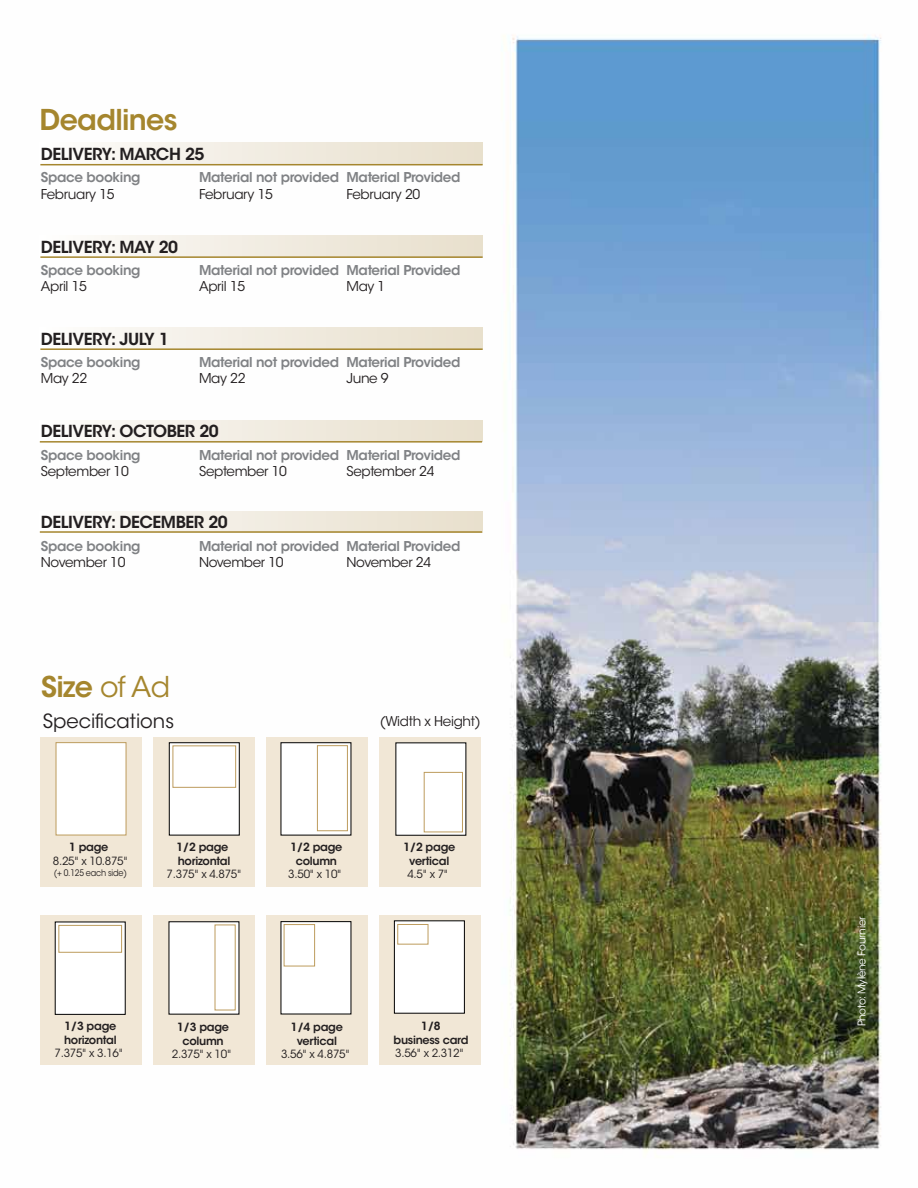
<style>
.page{position:relative;width:918px;height:1188px;background:#fff}
.page>*{position:absolute;margin:0;border:0;box-sizing:border-box;transform-origin:0 0}
.t1{font:600 28.5px "ITC Avant Garde Std";letter-spacing:-.025em;color:#a5862e}
.t2{font:19.5px "ITC Avant Garde Std";color:#231f20}
.t3{font:600 16.5px "ITC Avant Garde Std";letter-spacing:-.025em;color:#231f20}
.t4{font:600 13.5px "ITC Avant Garde Std";letter-spacing:-.025em;color:#808285}
.t5{font:13.5px "ITC Avant Garde Std";letter-spacing:-.025em;color:#231f20}
.t6{font:600 11.25px/13.5px "ITC Avant Garde Std";letter-spacing:-.025em;color:#231f20;text-align:center}
.t7{font:11.25px "ITC Avant Garde Std";letter-spacing:-.025em;color:#231f20}
.t8{font:10.5px "ITC Avant Garde Std";letter-spacing:-.025em;color:#fff}
.t9{font:9px "ITC Avant Garde Std";letter-spacing:-.025em;color:#231f20;scale:.9 1}
.s1{font-weight:400}
</style>
<div class="page">
<img style="left:39px;top:35px;width:843px;height:1117px">
<div style="left:40px;top:143px;width:442px;height:22px;background:linear-gradient(to right,#fdfcfa,#e7deca)"></div>
<div style="left:40px;top:235px;width:442px;height:22px;background:linear-gradient(to right,#fdfcfb,#e7decb)"></div>
<div style="left:40px;top:328px;width:442px;height:22px;background:linear-gradient(to right,#fdfcfb,#e7decb)"></div>
<div style="left:40px;top:420px;width:442px;height:22px;background:linear-gradient(to right,#fdfcfb,#e7decb)"></div>
<div style="left:40px;top:511px;width:442px;height:21px;background:linear-gradient(to right,#fdfcfb,#e7decb)"></div>
<hr style="left:40px;top:531px;width:442px;height:2px;background:#a5862e">
<hr style="left:40px;top:441px;width:442px;height:2px;background:#a5862e">
<hr style="left:40px;top:348px;width:443px;height:2px;background:#a5862e">
<hr style="left:40px;top:256px;width:443px;height:2px;background:#a5862e">
<hr style="left:40px;top:164px;width:443px;height:1px;background:#a5862e">
<div style="left:40px;top:915px;width:102px;height:150px;background:#f1e7d6"></div>
<div style="left:154px;top:915px;width:101px;height:150px;background:#f1e7d6"></div>
<div style="left:267px;top:915px;width:101px;height:150px;background:#f1e7d6"></div>
<div style="left:380px;top:915px;width:101px;height:150px;background:#f1e7d6"></div>
<div style="left:40px;top:737px;width:102px;height:150px;background:#f1e7d6"></div>
<div style="left:154px;top:737px;width:101px;height:150px;background:#f1e7d6"></div>
<div style="left:267px;top:737px;width:101px;height:150px;background:#f1e7d6"></div>
<div style="left:380px;top:737px;width:101px;height:150px;background:#f1e7d6"></div>
<div style="left:55px;top:922px;width:70px;height:93px;background:#fff"></div>
<div style="left:58px;top:925px;width:64px;height:28px;background:#fff;border:1px solid #bd9c5d"></div>
<div style="left:169px;top:922px;width:70px;height:92px;background:#fff"></div>
<div style="left:215px;top:925px;width:21px;height:85px;background:#fff;border:1px solid #bd9c5d"></div>
<div style="left:281px;top:921px;width:70px;height:93px;background:#fff"></div>
<div style="left:284px;top:924px;width:31px;height:42px;background:#fff;border:1px solid #bd9c5d"></div>
<div style="left:394px;top:921px;width:71px;height:92px;background:#fff;border:1px solid #010101"></div>
<div style="left:397px;top:924px;width:31px;height:21px;background:#fff;border:1px solid #bd9c5d"></div>
<div style="left:56px;top:742px;width:70px;height:93px;background:#fff"></div>
<div style="left:169px;top:743px;width:70px;height:92px;background:#fff"></div>
<div style="left:173px;top:745px;width:63px;height:43px;background:#fff;border:1px solid #bd9c5d"></div>
<div style="left:281px;top:743px;width:70px;height:92px;background:#fff"></div>
<div style="left:317px;top:745px;width:31px;height:86px;background:#fff;border:1px solid #bd9c5d"></div>
<div style="left:396px;top:743px;width:70px;height:92px;background:#fff"></div>
<div style="left:424px;top:772px;width:39px;height:60px;border:1px solid #bd9c5d"></div>
<h1 class="t1" style="left:40px;top:101px;width:139px">Deadlines</h1>
<p class="t3" style="left:41px;top:144px;width:165px">DELIVERY: MARCH 25</p>
<p class="t4" style="left:41px;top:169px;width:101px">Space booking</p>
<p class="t4" style="left:199px;top:169px;width:263px">Material not provided Material Provided</p>
<p class="t5" style="left:41px;top:185px;width:75px">February 15</p>
<p class="t5" style="left:199px;top:185px;width:75px">February 15</p>
<p class="t5" style="left:347px;top:185px;width:75px">February 20</p>
<p class="t3" style="left:41px;top:236px;width:139px">DELIVERY: MAY 20</p>
<p class="t4" style="left:41px;top:261px;width:101px">Space booking</p>
<p class="t4" style="left:199px;top:261px;width:263px">Material not provided Material Provided</p>
<p class="t5" style="left:41px;top:278px;width:48px">April 15</p>
<p class="t5" style="left:199px;top:278px;width:48px">April 15</p>
<p class="t5" style="left:347px;top:278px;width:40px">May 1</p>
<p class="t3" style="left:41px;top:329px;width:130px">DELIVERY: JULY 1</p>
<p class="t4" style="left:41px;top:354px;width:101px">Space booking</p>
<p class="t4" style="left:199px;top:354px;width:263px">Material not provided Material Provided</p>
<p class="t5" style="left:41px;top:370px;width:48px">May 22</p>
<p class="t5" style="left:199px;top:370px;width:48px">May 22</p>
<p class="t5" style="left:347px;top:370px;width:44px">June 9</p>
<p class="t3" style="left:41px;top:421px;width:180px">DELIVERY: OCTOBER 20</p>
<p class="t4" style="left:41px;top:446px;width:101px">Space booking</p>
<p class="t4" style="left:199px;top:446px;width:263px">Material not provided Material Provided</p>
<p class="t5" style="left:41px;top:463px;width:89px">September 10</p>
<p class="t5" style="left:199px;top:463px;width:89px">September 10</p>
<p class="t5" style="left:347px;top:463px;width:89px">September 24</p>
<p class="t3" style="left:41px;top:512px;width:188px">DELIVERY: DECEMBER 20</p>
<p class="t4" style="left:41px;top:537px;width:101px">Space booking</p>
<p class="t4" style="left:199px;top:537px;width:263px">Material not provided Material Provided</p>
<p class="t5" style="left:41px;top:554px;width:86px">November 10</p>
<p class="t5" style="left:199px;top:554px;width:86px">November 10</p>
<p class="t5" style="left:347px;top:554px;width:86px">November 24</p>
<h1 class="t1" style="left:41px;top:669px;width:131px">Size <span class="s1">of Ad</span></h1>
<h2 class="t2" style="left:43px;top:709px;width:133px">Specifications</h2>
<p class="t5" style="left:380px;top:713px;width:102px">(Width x Height)</p>
<p class="t6" style="left:69px;top:840px;width:41px">1 page</p>
<p class="t7" style="left:53px;top:854px;width:76px">8.25" x 10.875"</p>
<p class="t9" style="left:54px;top:867px;width:83px">(+ 0.125 each side)</p>
<p class="t6" style="left:176px;top:840px;width:55px;text-align:left">1/2 page horizontal</p>
<p class="t7" style="left:167px;top:867px;width:76px">7.375" x 4.875"</p>
<p class="t6" style="left:290px;top:840px;width:53px">1/2 page column</p>
<p class="t7" style="left:288px;top:867px;width:55px">3.50" x 10"</p>
<p class="t6" style="left:403px;top:840px;width:53px">1/2 page vertical</p>
<p class="t7" style="left:407px;top:867px;width:42px">4.5" x 7"</p>
<p class="t6" style="left:64px;top:1019px;width:54px;text-align:left">1/3 page horizontal</p>
<p class="t7" style="left:55px;top:1046px;width:70px">7.375" x 3.16"</p>
<p class="t6" style="left:177px;top:1020px;width:53px">1/3 page column</p>
<p class="t7" style="left:172px;top:1047px;width:61px">2.375" x 10"</p>
<p class="t6" style="left:291px;top:1021px;width:53px">1/4 page vertical</p>
<p class="t7" style="left:281px;top:1048px;width:70px">3.56" x 4.875"</p>
<p class="t6" style="left:394px;top:1019px;width:76px">1/8<br>business card</p>
<p class="t7" style="left:395px;top:1046px;width:70px">3.56" x 2.312"</p>
<p class="t8" style="left:855px;top:1026px;width:111px;rotate:-90deg">Photo: Mylène Fournier</p>
</div>
